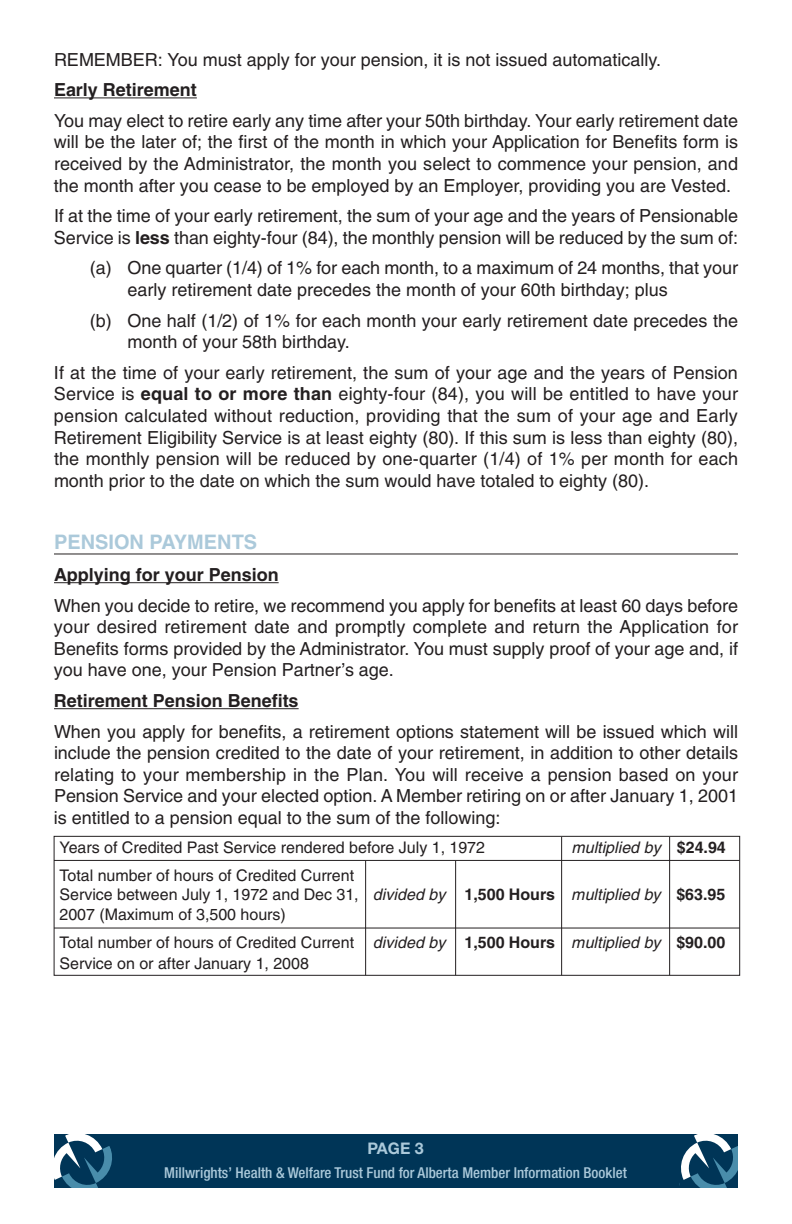
<style>
.page{position:relative;width:792px;height:1224px;background:#fff}
.page>*{position:absolute;margin:0;border:0;box-sizing:border-box;transform-origin:0 0}
.t1{font:700 20px "Helvetica";color:#abc9da}
.t2{font:18px/21.6px "Helvetica";color:#231f20;text-align:justify}
.t3{font:700 18px "Helvetica";color:#231f20}
.t4{font:16px/19.2px "Helvetica";color:#231f20}
.t5{font:italic 16px "Helvetica";color:#231f20}
.t6{font:700 16px "Helvetica Neue LT Std";color:#abc9da}
.t7{font:500 condensed 15px "Helvetica Neue LT Std";color:#abc9da}
.s1{font-weight:700}
.s2{font-weight:700;font-style:normal}
.s3{font-style:italic}
</style>
<div class="page">
<hr style="left:54px;top:97px;width:143px;height:1px;background:#231f20">
<hr style="left:54px;top:553px;width:684px;height:1px;background:#231f20">
<hr style="left:54px;top:582px;width:225px;height:1px;background:#231f20">
<hr style="left:54px;top:708px;width:245px;height:1px;background:#231f20">
<div style="left:54px;top:1134px;width:684px;height:54px;background:#003557"></div>
<svg style="left:54px;top:1134px;width:58px;height:54px"></svg>
<svg style="left:681px;top:1134px;width:57px;height:54px"></svg>
<div style="left:54px;top:836px;width:686px;height:140px;border:1px solid #231f20"></div>
<hr style="left:54px;top:860px;width:686px;height:1px;background:#231f20">
<hr style="left:54px;top:928px;width:686px;height:1px;background:#231f20">
<hr style="left:365px;top:861px;width:1px;height:114px;background:#231f20">
<hr style="left:455px;top:861px;width:1px;height:114px;background:#231f20">
<hr style="left:561px;top:837px;width:1px;height:138px;background:#231f20">
<hr style="left:669px;top:837px;width:1px;height:138px;background:#231f20">
<p class="t2" style="left:54px;top:50px;width:609px">REMEMBER: You must apply for your pension, it is not issued automatically.</p>
<p class="t3" style="left:54px;top:83px;width:144px">Early Retirement</p>
<p class="t2" style="left:54px;top:111px;width:686px">You may elect to retire early any time after your 50th birthday. Your early retirement date will be the later of; the first of the month in which your Application for Benefits form is received by the Administrator, the month you select to commence your pension, and the month after you cease to be employed by an Employer, providing you are Vested.</p>
<p class="t2" style="left:54px;top:207px;width:686px">If at the time of your early retirement, the sum of your age and the years of Pensionable<br>Service is <span class="s1">less</span> than eighty-four (84), the monthly pension will be reduced by the sum of:</p>
<p class="t2" style="left:127px;top:259px;width:612px;text-indent:-37px">(a) One quarter (1/4) of 1% for each month, to a maximum of 24 months, that your early retirement date precedes the month of your 60th birthday; plus</p>
<p class="t2" style="left:127px;top:311px;width:612px;text-indent:-37px">(b) One half (1/2) of 1% for each month your early retirement date precedes the month of your 58th birthday.</p>
<p class="t2" style="left:54px;top:363px;width:686px">If at the time of your early retirement, the sum of your age and the years of Pension Service is <span class="s1">equal to or more than</span> eighty-four (84), you will be entitled to have your pension calculated without reduction, providing that the sum of your age and Early Retirement Eligibility Service is at least eighty (80). If this sum is less than eighty (80), the monthly pension will be reduced by one-quarter (1/4) of 1% per month for each month prior to the date on which the sum would have totaled to eighty (80).</p>
<p class="t1" style="left:54px;top:535px;width:205px">PENSION PAYMENTS</p>
<p class="t3" style="left:54px;top:568px;width:226px">Applying for your Pension</p>
<p class="t2" style="left:54px;top:596px;width:686px">When you decide to retire, we recommend you apply for benefits at least 60 days before your desired retirement date and promptly complete and return the Application for Benefits forms provided by the Administrator. You must supply proof of your age and, if you have one, your Pension Partner’s age.</p>
<p class="t3" style="left:54px;top:694px;width:246px">Retirement Pension Benefits</p>
<p class="t2" style="left:54px;top:722px;width:686px">When you apply for benefits, a retirement options statement will be issued which will include the pension credited to the date of your retirement, in addition to other details relating to your membership in the Plan. You will receive a pension based on your Pension Service and your elected option. A Member retiring on or after January 1, 2001 is entitled to a pension equal to the sum of the following:</p>
<p class="t4" style="left:60px;top:839px;width:427px">Years of Credited Past Service rendered before July 1, 1972</p>
<p class="t5" style="left:571px;top:842px;width:156px">multiplied by <span class="s2">$24.94</span></p>
<p class="t4" style="left:60px;top:868px;width:667px">Total number of hours of Credited Current<br>Service between July 1, 1972 and Dec 31, <span class="s3">divided by</span> <span class="s1">1,500 Hours</span> <span class="s3">multiplied by</span> <span class="s1">$63.95<br></span>2007 (Maximum of 3,500 hours)</p>
<p class="t4" style="left:60px;top:933px;width:667px;line-height:20.6px">Total number of hours of Credited Current <span class="s3">divided by</span> <span class="s1">1,500 Hours</span> <span class="s3">multiplied by</span> <span class="s1">$90.00<br></span>Service on or after January 1, 2008</p>
<p class="t6" style="left:367px;top:1143px;width:58px">PAGE 3</p>
<p class="t7" style="left:164px;top:1168px;width:464px">Millwrights’ Health &amp; Welfare Trust Fund for Alberta Member Information Booklet</p>
</div>
